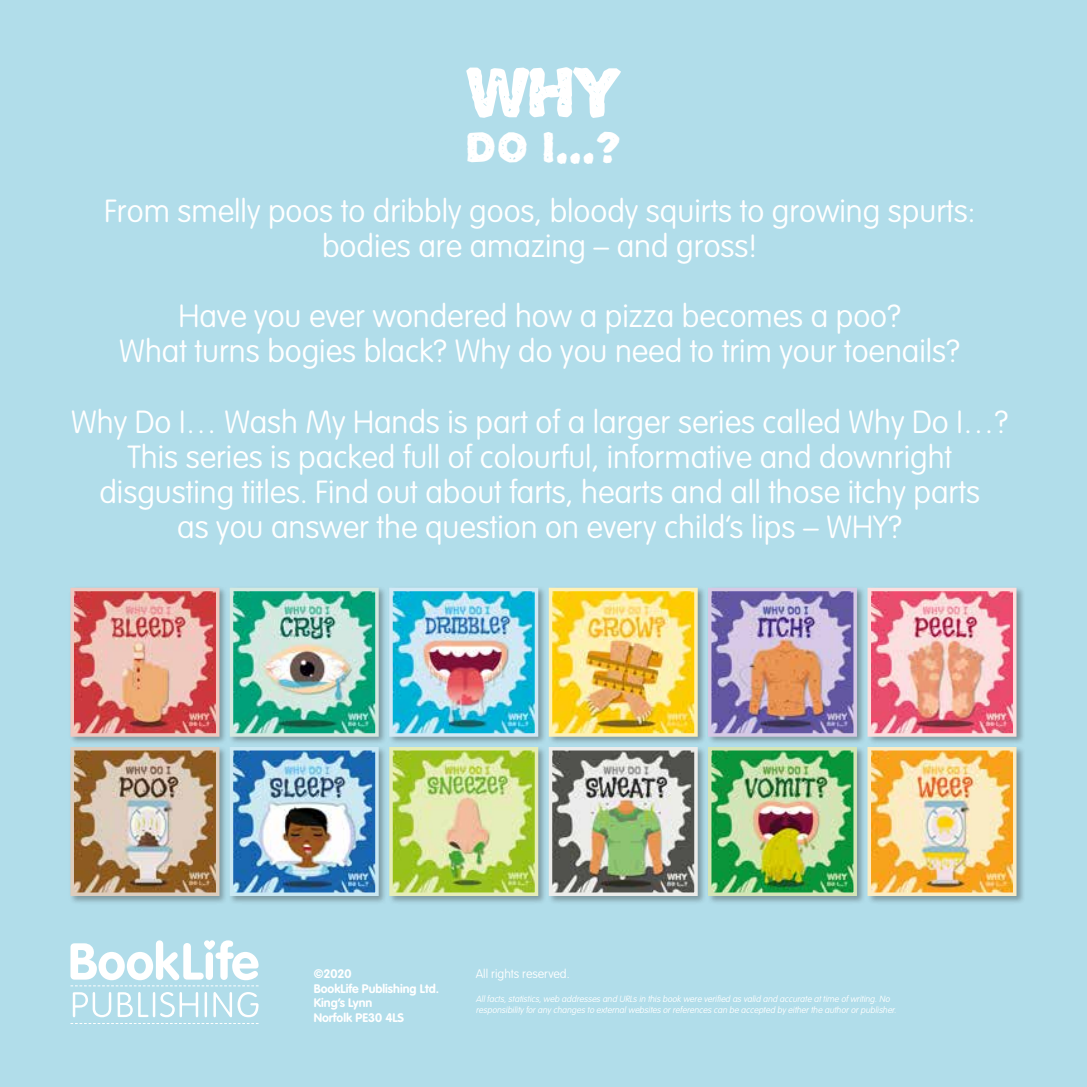
<style>
.page{position:relative;width:1087px;height:1087px;background:#fff}
.page>*{position:absolute;margin:0;border:0;box-sizing:border-box;transform-origin:0 0}
.t1{font:76.3px "Alpha Echo";color:#fff}
.t2{font:45.68px "Alpha Echo";color:#fff}
.t3{font:100 31.5px/35px "VAG Rounded";color:#fff;text-align:center}
.t4{font:700 12.25px/14.7px "VAG Rounded Std";color:#fff}
.t5{font:100 12.25px "VAG Rounded Std";color:#fff}
.t6{font:italic 100 8.92px/11.7px "VAG Rounded Std";color:#fff}
</style>
<div class="page">
<div style="left:0;top:0;width:1086px;height:1086px;background:#b1ddea"></div>
<div style="left:68px;top:585px;width:957px;height:319px;background:#1d1d1b;opacity:.35"></div>
<img style="left:75px;top:592px;width:139px;height:139px">
<div style="left:70px;top:587px;width:149px;height:149px;border:4px solid #f0c8c0"></div>
<img style="left:553px;top:592px;width:139px;height:139px">
<div style="left:548px;top:587px;width:149px;height:149px;border:4px solid #fff1b4"></div>
<img style="left:75px;top:752px;width:139px;height:138px">
<div style="left:70px;top:747px;width:149px;height:148px;border:4px solid #ddcdbd"></div>
<img style="left:553px;top:752px;width:139px;height:138px">
<div style="left:548px;top:747px;width:149px;height:148px;border:4px solid #ececea"></div>
<img style="left:235px;top:592px;width:138px;height:139px">
<div style="left:230px;top:587px;width:148px;height:149px;border:4px solid #d4e9e0"></div>
<img style="left:713px;top:592px;width:138px;height:139px">
<div style="left:708px;top:587px;width:148px;height:149px;border:4px solid #d6c9e5"></div>
<img style="left:235px;top:752px;width:138px;height:138px">
<div style="left:230px;top:747px;width:148px;height:148px;border:4px solid #cae8f3"></div>
<img style="left:713px;top:752px;width:138px;height:138px">
<div style="left:708px;top:747px;width:148px;height:148px;border:4px solid #d5e5b6"></div>
<img style="left:394px;top:592px;width:139px;height:139px">
<div style="left:389px;top:587px;width:149px;height:149px;border:4px solid #d1e9f5"></div>
<img style="left:872px;top:592px;width:139px;height:139px">
<div style="left:867px;top:587px;width:149px;height:149px;border:4px solid #fcdede"></div>
<img style="left:394px;top:752px;width:139px;height:138px">
<div style="left:389px;top:747px;width:149px;height:148px;border:4px solid #e6edb7"></div>
<img style="left:872px;top:752px;width:139px;height:138px">
<div style="left:867px;top:747px;width:149px;height:148px;border:4px solid #fbecc3"></div>
<svg style="left:70px;top:940px;width:188px;height:78px"></svg>
<h1 class="t1" style="left:469px;top:49px;width:150px">WHY</h1>
<h2 class="t2" style="left:465px;top:121px;width:157px">DO I...?</h2>
<p class="t3" style="left:104px;top:194px;width:872px">From smelly poos to dribbly goos, bloody squirts to growing spurts: bodies are amazing – and gross!</p>
<p class="t3" style="left:119px;top:299px;width:842px">Have you ever wondered how a pizza becomes a poo?<br>What turns bogies black? Why do you need to trim your toenails?</p>
<p class="t3" style="left:71px;top:404px;width:938px">Why Do I… Wash My Hands is part of a larger series called Why Do I…?<br>This series is packed full of colourful, informative and downright disgusting titles. Find out about farts, hearts and all those itchy parts<br>as you answer the question on every child’s lips – WHY?</p>
<p class="t4" style="left:314px;top:966px;width:127px">©2020<br>BookLife Publishing Ltd.<br>King’s Lynn<br>Norfolk PE30 4LS</p>
<p class="t5" style="left:476px;top:966px;width:95px">All rights reserved.</p>
<p class="t6" style="left:476px;top:992px;width:424px">Allfacts,statistics,web addresses and URLs in this book were verified as valid and accurate attime of writing.No responsibility forany changes to externalwebsites orreferences can be accepted by eitherthe authororpublisher.</p>
</div>
